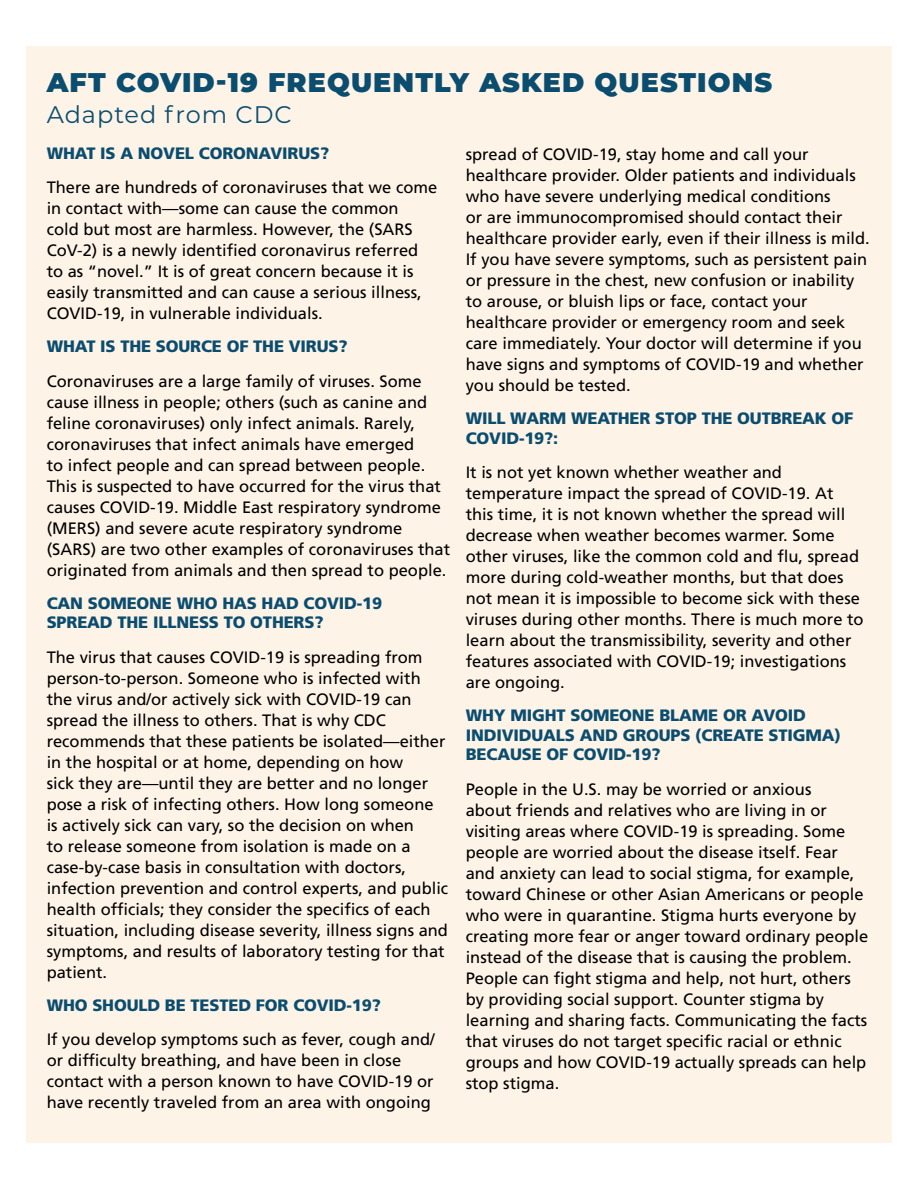
<style>
.page{position:relative;width:918px;height:1188px;background:#fff}
.page>*{position:absolute;margin:0;border:0;box-sizing:border-box;transform-origin:0 0}
.t1{font:900 27px "Montserrat";letter-spacing:.04em;color:#0b4d6f}
.t2{font:24px "Montserrat";letter-spacing:.04em;color:#0b4d6f}
.t3{font:16.5px/21px "Frutiger LT Std";color:#000}
.t4{font:900 16.5px/19.5px "Frutiger LT Std";letter-spacing:-.01em;color:#0b4d6f}
</style>
<div class="page">
<div style="left:26px;top:46px;width:866px;height:1096px;background:#fef3e7"></div>
<h1 class="t1" style="left:47px;top:62px;width:727px">AFT COVID-19 FREQUENTLY ASKED QUESTIONS</h1>
<h2 class="t2" style="left:47px;top:98px;width:247px">Adapted from CDC</h2>
<p class="t4" style="left:47px;top:143px;width:284px">WHAT IS A NOVEL CORONAVIRUS?</p>
<p class="t3" style="left:47px;top:177px;width:392px">There are hundreds of coronaviruses that we come in contact with—some can cause the common<br>cold but most are harmless. However, the (SARS CoV-2) is a newly identified coronavirus referred to as “novel.” It is of great concern because it is easily transmitted and can cause a serious illness, COVID-19, in vulnerable individuals.</p>
<p class="t4" style="left:47px;top:336px;width:302px">WHAT IS THE SOURCE OF THE VIRUS?</p>
<p class="t3" style="left:47px;top:370px;width:405px">Coronaviruses are a large family of viruses. Some cause illness in people; others (such as canine and feline coronaviruses) only infect animals. Rarely, coronaviruses that infect animals have emerged<br>to infect people and can spread between people.<br>This is suspected to have occurred for the virus that causes COVID-19. Middle East respiratory syndrome (MERS) and severe acute respiratory syndrome (SARS) are two other examples of coronaviruses that originated from animals and then spread to people.</p>
<p class="t4" style="left:47px;top:593px;width:337px">CAN SOMEONE WHO HAS HAD COVID-19<br>SPREAD THE ILLNESS TO OTHERS?</p>
<p class="t3" style="left:47px;top:646px;width:403px">The virus that causes COVID-19 is spreading from person-to-person. Someone who is infected with the virus and/or actively sick with COVID-19 can spread the illness to others. That is why CDC recommends that these patients be isolated—either in the hospital or at home, depending on how<br>sick they are—until they are better and no longer pose a risk of infecting others. How long someone is actively sick can vary, so the decision on when<br>to release someone from isolation is made on a case-by-case basis in consultation with doctors, infection prevention and control experts, and public health officials; they consider the specifics of each situation, including disease severity, illness signs and symptoms, and results of laboratory testing for that patient.</p>
<p class="t4" style="left:47px;top:995px;width:336px">WHO SHOULD BE TESTED FOR COVID-19?</p>
<p class="t3" style="left:47px;top:1029px;width:390px">If you develop symptoms such as fever, cough and/ or difficulty breathing, and have been in close contact with a person known to have COVID-19 or have recently traveled from an area with ongoing</p>
<p class="t3" style="left:466px;top:144px;width:406px">spread of COVID-19, stay home and call your healthcare provider. Older patients and individuals who have severe underlying medical conditions<br>or are immunocompromised should contact their healthcare provider early, even if their illness is mild.<br>If you have severe symptoms, such as persistent pain or pressure in the chest, new confusion or inability to arouse, or bluish lips or face, contact your healthcare provider or emergency room and seek care immediately. Your doctor will determine if you have signs and symptoms of COVID-19 and whether you should be tested.</p>
<p class="t4" style="left:466px;top:409px;width:389px">WILL WARM WEATHER STOP THE OUTBREAK OF<br>COVID-19?:</p>
<p class="t3" style="left:466px;top:462px;width:399px">It is not yet known whether weather and temperature impact the spread of COVID-19. At this time, it is not known whether the spread will decrease when weather becomes warmer. Some other viruses, like the common cold and flu, spread more during cold-weather months, but that does not mean it is impossible to become sick with these viruses during other months. There is much more to learn about the transmissibility, severity and other features associated with COVID-19; investigations are ongoing.</p>
<p class="t4" style="left:466px;top:706px;width:377px">WHY MIGHT SOMEONE BLAME OR AVOID<br>INDIVIDUALS AND GROUPS (CREATE STIGMA)<br>BECAUSE OF COVID-19?</p>
<p class="t3" style="left:466px;top:779px;width:404px">People in the U.S. may be worried or anxious<br>about friends and relatives who are living in or visiting areas where COVID-19 is spreading. Some people are worried about the disease itself. Fear and anxiety can lead to social stigma, for example, toward Chinese or other Asian Americans or people who were in quarantine. Stigma hurts everyone by creating more fear or anger toward ordinary people instead of the disease that is causing the problem.<br>People can fight stigma and help, not hurt, others by providing social support. Counter stigma by learning and sharing facts. Communicating the facts that viruses do not target specific racial or ethnic groups and how COVID-19 actually spreads can help stop stigma.</p>
</div>
